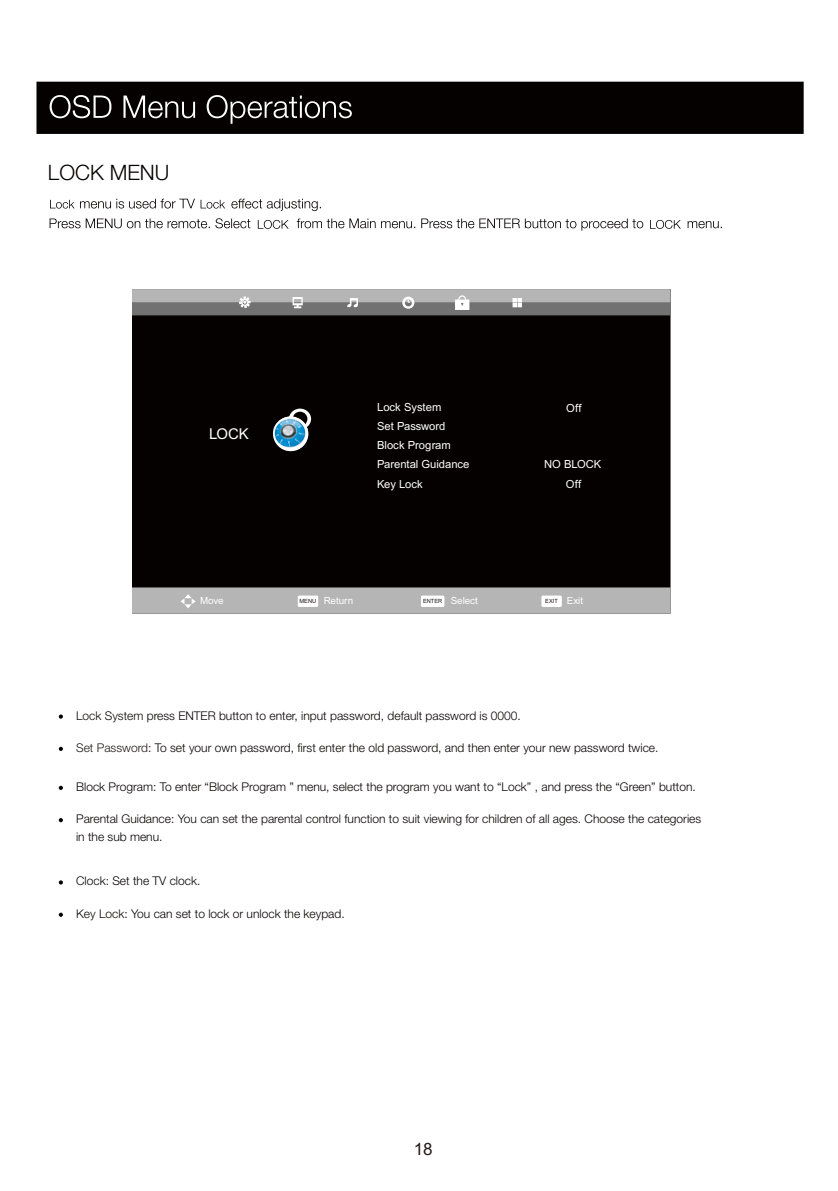
<style>
.page{position:relative;width:838px;height:1191px;background:#fff}
.page>*{position:absolute;margin:0;border:0;box-sizing:border-box;transform-origin:0 0}
.t1{font:300 21.2px "Helvetica Neue LT Pro";color:#060101}
.t2{font:17px "Arial";color:#231916}
.t3{font:15px "Arial";color:#fff}
.t4{font:300 12px/18px "Helvetica Neue LT Pro";color:#060101}
.t5{font:11.2px/19px "Arial";color:#fff}
.t6{font:9.8px "Arial";color:#fff}
.t7{font:5.8px "Arial";color:#231916}
.s1{font-size:5.8px;color:#231916}
.s2{font-size:9.8px;color:#fff}
.s3{color:#0e0806}
.s4{color:#231916}
</style>
<div class="page">
<svg style="left:50px;top:199px;width:271px;height:12px"></svg>
<svg style="left:50px;top:218px;width:672px;height:13px"></svg>
<div style="left:36px;top:82px;width:768px;height:52px;background:#060101"></div>
<svg style="left:50px;top:95px;width:302px;height:29px"></svg>
<svg style="left:59px;top:746px;width:4px;height:4px"></svg>
<svg style="left:59px;top:714px;width:4px;height:4px"></svg>
<svg style="left:59px;top:818px;width:4px;height:4px"></svg>
<svg style="left:59px;top:785px;width:4px;height:4px"></svg>
<svg style="left:59px;top:912px;width:4px;height:4px"></svg>
<svg style="left:59px;top:880px;width:4px;height:4px"></svg>
<div style="left:132px;top:289px;width:539px;height:324px;background:#060101"></div>
<div style="left:132px;top:289px;width:539px;height:26px;background:#727272"></div>
<div style="left:132px;top:289px;width:538px;height:13px;background:#b5b5b6"></div>
<div style="left:132px;top:587px;width:539px;height:26px;background:#b5b5b6"></div>
<svg style="left:293px;top:297px;width:10px;height:11px"></svg>
<svg style="left:347px;top:298px;width:11px;height:9px"></svg>
<svg style="left:402px;top:296px;width:12px;height:12px"></svg>
<svg style="left:455px;top:295px;width:14px;height:15px"></svg>
<svg style="left:512px;top:298px;width:10px;height:9px"></svg>
<svg style="left:180px;top:594px;width:16px;height:14px"></svg>
<svg style="left:298px;top:595px;width:20px;height:11px"></svg>
<svg style="left:421px;top:595px;width:23px;height:11px"></svg>
<svg style="left:541px;top:595px;width:21px;height:11px"></svg>
<svg style="left:273px;top:408px;width:38px;height:43px"></svg>
<svg style="left:239px;top:296px;width:12px;height:12px"></svg>
<h1 class="t1" style="left:48px;top:165px;width:123px">LOCK MENU</h1>
<p class="t3" style="left:209px;top:428px;width:41px">LOCK</p>
<p class="t5" style="left:377px;top:398px;width:94px">Lock System<br>Set Password<br>Block Program<br>Parental Guidance</p>
<p class="t5" style="left:566px;top:400px;width:17px">Off</p>
<p class="t5" style="left:544px;top:456px;width:59px">NO BLOCK</p>
<p class="t5" style="left:377px;top:475px;width:47px">Key Lock</p>
<p class="t5" style="left:566px;top:475px;width:17px">Off</p>
<p class="t6" style="left:200px;top:596px;width:25px">Move</p>
<p class="t6" style="left:300px;top:596px;width:55px"><span class="s1">MENU</span> Return</p>
<p class="t6" style="left:423px;top:596px;width:56px"><span class="s1">ENTER</span> Select</p>
<p class="t7" style="left:545px;top:598px;width:39px">EXIT <span class="s2">Exit</span></p>
<p class="t4" style="left:76px;top:707px;width:446px"><span class="s3">Lock System</span> press ENTER button to enter, input password, default password is 0000.</p>
<p class="t4" style="left:76px;top:740px;width:584px"><span class="s4">Set Password</span>: To set your own password, first enter the old password, and then enter your new password twice.</p>
<p class="t4" style="left:76px;top:779px;width:621px">Block Program: To enter “Block Program ” menu, select the program you want to “Lock” , and press the “Green” button.</p>
<p class="t4" style="left:76px;top:811px;width:627px">Parental Guidance: You can set the parental control function to suit viewing for children of all ages. Choose the categories in the sub menu.</p>
<p class="t4" style="left:76px;top:873px;width:126px">Clock: Set the TV clock.</p>
<p class="t4" style="left:76px;top:905px;width:270px"><span class="s3">Key Lock</span>: You can set to lock or unlock the keypad.</p>
<h2 class="t2" style="left:414px;top:1141px;width:20px">18</h2>
</div>
